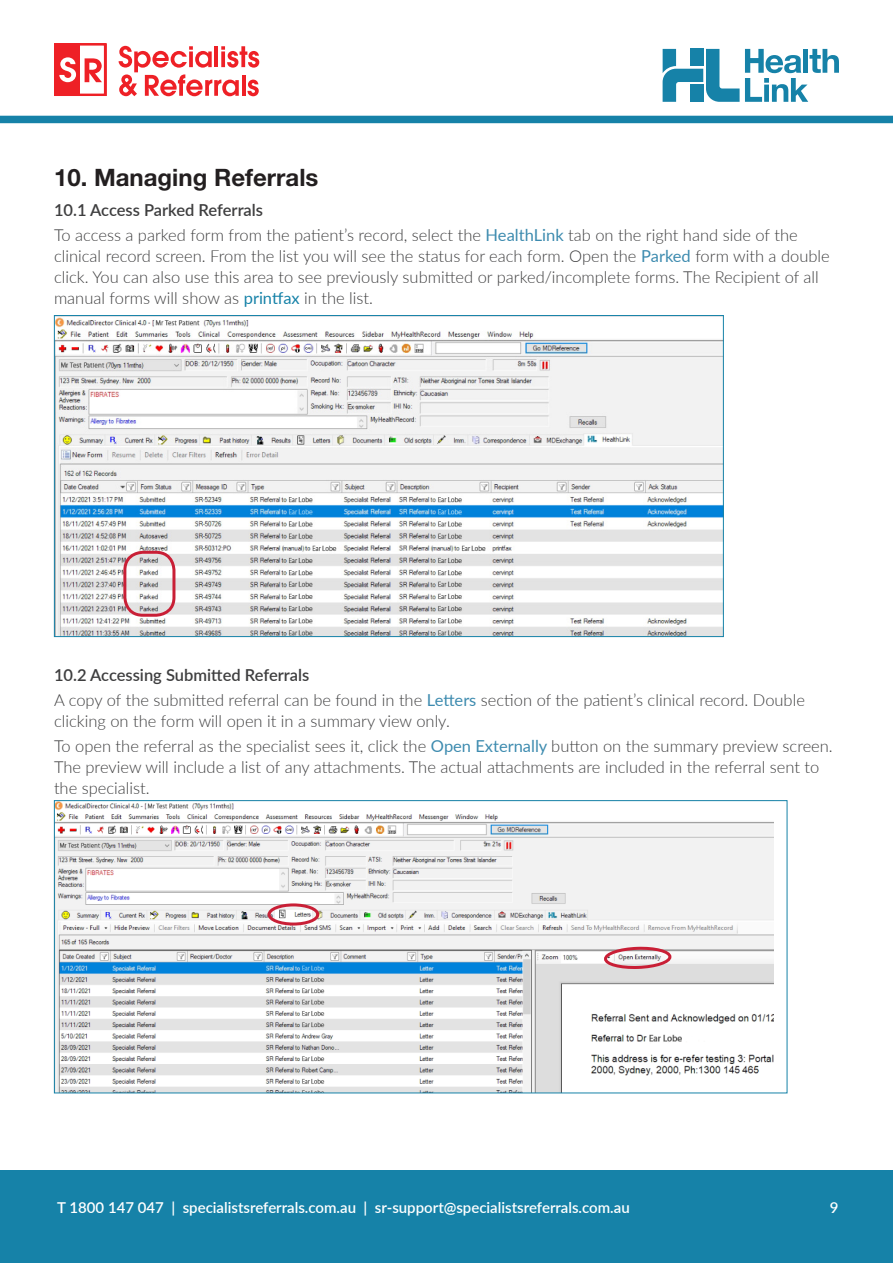
<style>
.page{position:relative;width:893px;height:1263px;background:#fff}
.page>*{position:absolute;margin:0;border:0;box-sizing:border-box;transform-origin:0 0}
.step_heading{font:700 24px "Helvetica Neue";color:#231f20}
.bodytext{font:300 16.5px/21px "Lato";color:#3e3e3f}
.sub_step_heading{font:600 16.5px "Lato";color:#3e3e3f}
.t1{font:600 15px "Lato";color:#fff}
.s1{font-weight:400;color:#3d8baf}
.s2{font-weight:400;color:#1682a8}
</style>
<div class="page">
<div style="left:0;top:1170px;width:893px;height:93px;background:#1682a8"></div>
<svg style="left:119px;top:46px;width:140px;height:50px"></svg>
<div style="left:54px;top:43px;width:52px;height:53px;background:#fff;border:2px solid #ee2026"></div>
<div style="left:55px;top:44px;width:25px;height:51px;background:#ee2026"></div>
<svg style="left:58px;top:56px;width:47px;height:68px"></svg>
<svg style="left:663px;top:49px;width:176px;height:53px"></svg>
<div style="left:0;top:116px;width:893px;height:7px;background:#1682a8"></div>
<img style="left:56px;top:317px;width:666px;height:318px">
<div style="left:123px;top:551px;width:52px;height:66px;border:3px solid #c91f36;border-radius:18px"></div>
<img style="left:56px;top:802px;width:717px;height:289px">
<div style="left:268px;top:903px;width:51px;height:22px;border:3px solid #c91f36;border-radius:50%"></div>
<svg style="left:603px;top:946px;width:67px;height:24px"></svg>
<p class="step_heading" style="left:54px;top:163px;width:266px">10. Managing Referrals</p>
<p class="sub_step_heading" style="left:54px;top:198px;width:211px">10.1 Access Parked Referrals</p>
<p class="bodytext" style="left:54px;top:224px;width:777px">To access a parked form from the patient’s record, select the <span class="s1">HealthLink</span> tab on the right hand side of the clinical record screen. From the list you will see the status for each form. Open the <span class="s1">Parked</span> form with a double click. You can also use this area to see previously submitted or parked/incomplete forms. The Recipient of all manual forms will show as <span class="s2">printfax</span> in the list.</p>
<p class="sub_step_heading" style="left:54px;top:662px;width:257px">10.2 Accessing Submitted Referrals</p>
<p class="bodytext" style="left:54px;top:689px;width:752px">A copy of the submitted referral can be found in the <span class="s1">Letters</span> section of the patient’s clinical record. Double clicking on the form will open it in a summary view only.</p>
<p class="bodytext" style="left:54px;top:735px;width:780px">To open the referral as the specialist sees it, click the <span class="s1">Open Externally</span> button on the summary preview screen.<br>The preview will include a list of any attachments. The actual attachments are included in the referral sent to the specialist.</p>
<p class="t1" style="left:57px;top:1197px;width:574px">T 1800 147 047 | specialistsreferrals.com.au | sr-support@specialistsreferrals.com.au</p>
<p class="t1" style="left:830px;top:1197px;width:10px">9</p>
</div>
